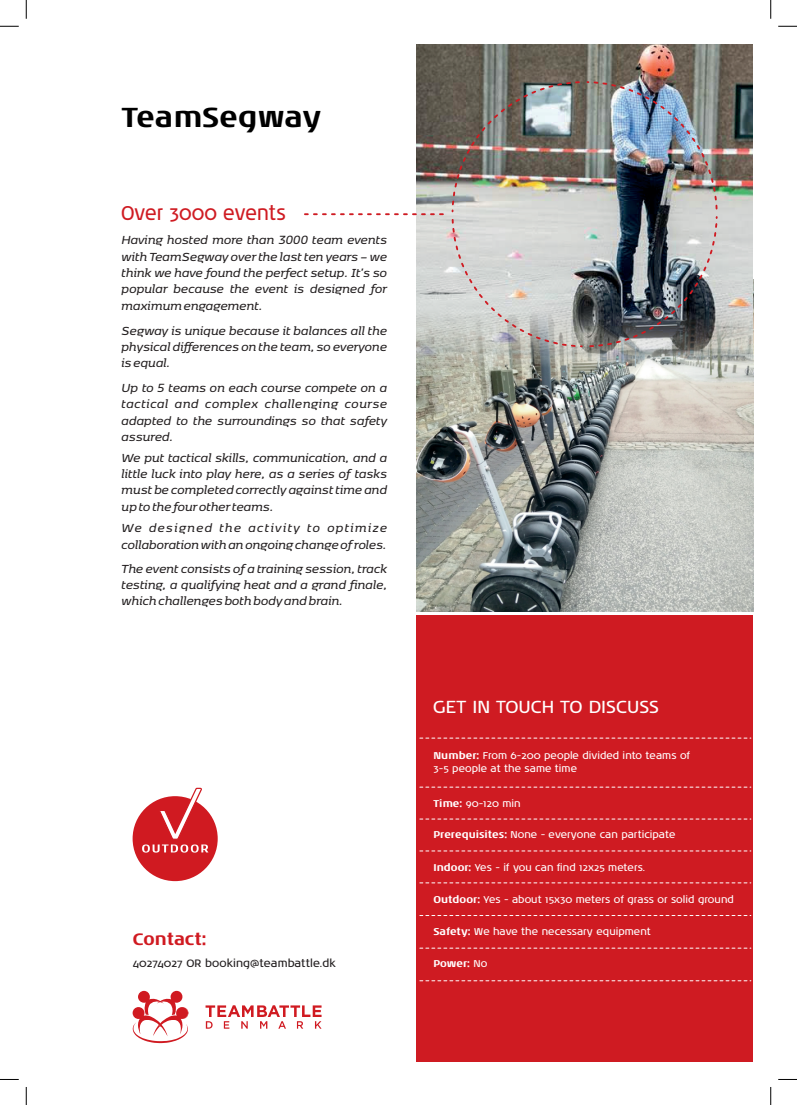
<style>
.page{position:relative;width:797px;height:1105px;background:#fff}
.page>*{position:absolute;margin:0;border:0;box-sizing:border-box;transform-origin:0 0}
.t1{font:700 28.12px "Noa LT Std";color:#000}
.t2{font:20.5px "Noa LT Std";color:#cf1b22;scale:.9 1}
.t3{font:17.88px "Noa LT Std";color:#fff}
.t4{font:700 16.88px "Noa LT Std";color:#d01a21}
.t5{font:italic 13.75px/16.4px "KBH";color:#231f20;text-align:justify}
.t6{font:11px "Noa LT Std";color:#231f20}
.t7{font:10.12px/13px "Noa LT Std";color:#fff}
.t8{font:700 10.12px "Noa LT Std";color:#fff}
.s1{font-weight:700}
.s2{font-weight:400}
</style>
<div class="page">
<img style="left:416px;top:368px;width:337px;height:243px">
<div style="left:416px;top:614px;width:337px;height:447px;background:#cf1b22"></div>
<img style="left:416px;top:44px;width:337px;height:324px">
<img style="left:304px;top:80px;width:414px;height:268px">
<svg style="left:419px;top:786px;width:333px;height:2px"></svg>
<svg style="left:419px;top:737px;width:333px;height:2px"></svg>
<svg style="left:419px;top:818px;width:333px;height:1px"></svg>
<svg style="left:419px;top:947px;width:333px;height:1px"></svg>
<svg style="left:419px;top:850px;width:333px;height:1px"></svg>
<svg style="left:419px;top:980px;width:333px;height:1px"></svg>
<svg style="left:419px;top:882px;width:333px;height:1px"></svg>
<svg style="left:419px;top:915px;width:333px;height:1px"></svg>
<svg style="left:0;top:25px;width:19px;height:2px"></svg>
<svg style="left:778px;top:25px;width:19px;height:2px"></svg>
<svg style="left:25px;top:0;width:2px;height:19px"></svg>
<svg style="left:25px;top:1087px;width:2px;height:17px"></svg>
<svg style="left:770px;top:0;width:1px;height:19px"></svg>
<svg style="left:770px;top:1087px;width:1px;height:17px"></svg>
<svg style="left:133px;top:990px;width:55px;height:52px"></svg>
<svg style="left:205px;top:1005px;width:116px;height:23px"></svg>
<div style="left:133px;top:796px;width:85px;height:84px;background:#d01a21;border-radius:50%"></div>
<svg style="left:142px;top:787px;width:66px;height:65px"></svg>
<h1 class="t1" style="left:122px;top:105px;width:201px">TeamSegway</h1>
<h2 class="t2" style="left:121px;top:204px;width:184px">Over 3000 events</h2>
<p class="t5" style="left:121px;top:233px;width:267px">Having hosted more than 3000 team events with TeamSegway over the last ten years – we think we have found the perfect setup. It's so popular because the event is designed for maximum engagement.</p>
<p class="t5" style="left:121px;top:324px;width:267px">Segway is unique because it balances all the physical differences on the team, so everyone is equal.</p>
<p class="t5" style="left:121px;top:381px;width:267px">Up to 5 teams on each course compete on a tactical and complex challenging course adapted to the surroundings so that safety assured.</p>
<p class="t5" style="left:121px;top:450px;width:267px">We put tactical skills, communication, and a little luck into play here, as a series of tasks must be completed correctly against time and up to the four other teams.</p>
<p class="t5" style="left:121px;top:521px;width:267px">We designed the activity to optimize collaboration with an ongoing change of roles.</p>
<p class="t5" style="left:121px;top:561px;width:267px">The event consists of a training session, track testing, a qualifying heat and a grand finale, which challenges both body and brain.</p>
<p class="t4" style="left:133px;top:931px;width:75px">Contact:</p>
<p class="t6" style="left:133px;top:957px;width:205px">40274027 OR booking@teambattle.dk</p>
<h3 class="t3" style="left:433px;top:698px;width:227px">GET IN TOUCH TO DISCUSS</h3>
<p class="t7" style="left:433px;top:749px;width:258px"><span class="s1">Number:</span> From 6-200 people divided into teams of<br>3-5 people at the same time</p>
<p class="t7" style="left:433px;top:797px;width:89px"><span class="s1">Time:</span> 90-120 min</p>
<p class="t7" style="left:433px;top:828px;width:243px"><span class="s1">Prerequisites:</span> None - everyone can participate</p>
<p class="t7" style="left:433px;top:861px;width:213px"><span class="s1">Indoor:</span> Yes - if you can find 12x25 meters.</p>
<p class="t7" style="left:433px;top:893px;width:302px"><span class="s1">Outdoor:</span> Yes - about 15x30 meters of grass or solid ground</p>
<p class="t7" style="left:433px;top:925px;width:219px"><span class="s1">Safety:</span> We have the necessary equipment</p>
<p class="t8" style="left:433px;top:958px;width:55px">Power: <span class="s2">No</span></p>
</div>
